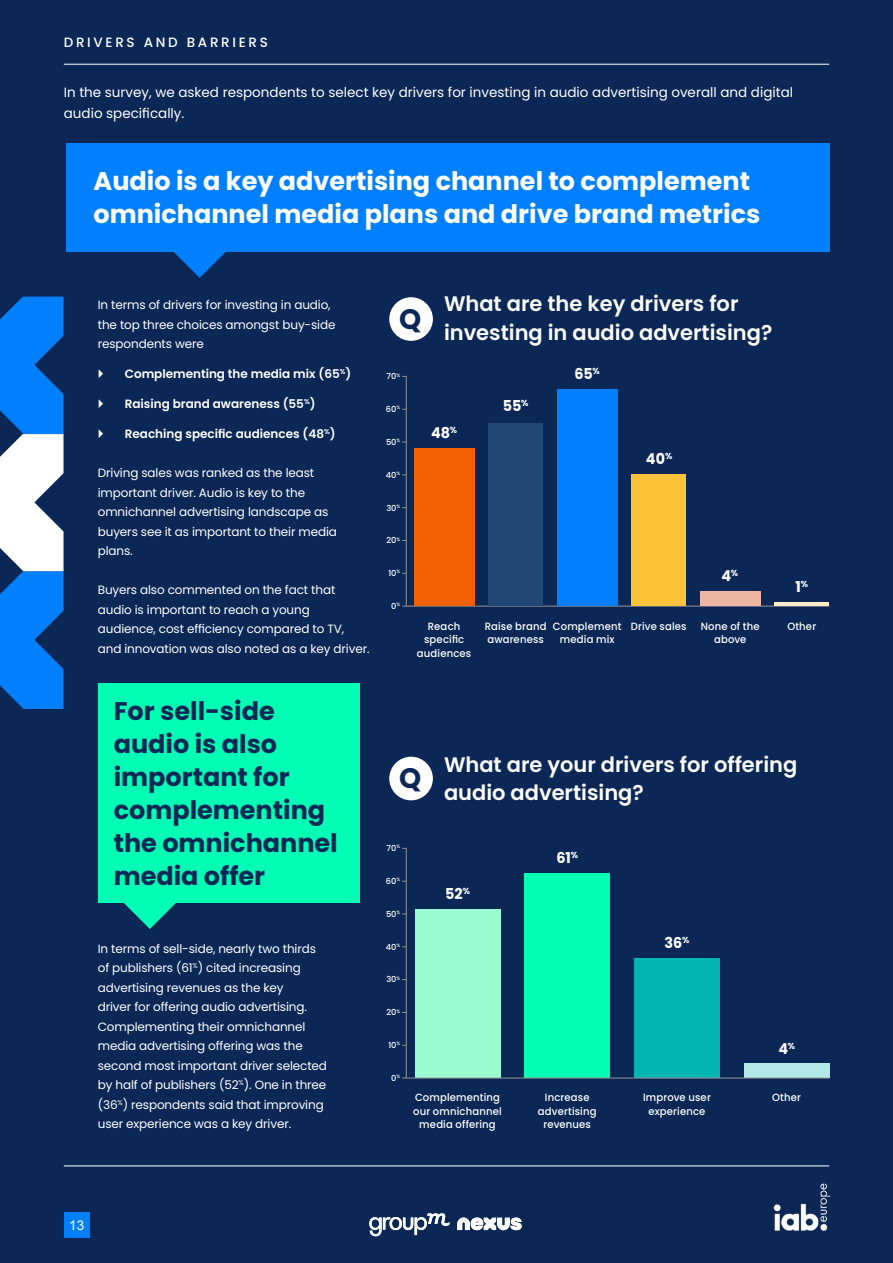
<style>
.page{position:relative;width:893px;height:1263px;background:#0a2756}
.page>*{position:absolute;margin:0;border:0;box-sizing:border-box;transform-origin:0 0}
.t1{font:700 28.2px "Poppins";color:#0a2756}
.t2{font:700 25.5px/33px "Poppins";color:#fff}
.t3{font:700 25.5px/33px "Poppins";color:#0a2756}
.t4{font:600 21px/28.5px "Poppins";color:#fff}
.t5{font:700 15px "Poppins";letter-spacing:-.005em;color:#fff;scale:.96 1}
.t6{font:13.5px/21px "Poppins";color:#fff}
.t7{font:500 13.5px "Poppins";letter-spacing:.2em;color:#fff}
.t8{font:13.5px "Arial";color:#fff}
.t9{font:12px/19.5px "Poppins";letter-spacing:-.01em;color:#fff}
.t10{font:600 12px "Poppins";color:#fff}
.t11{font:500 10.5px/13.5px "Poppins";letter-spacing:.015em;color:#fff;text-align:center;scale:.96 1}
.t12{font:500 8.25px "Poppins";color:#fff}
</style>
<div class="page">
<img style="left:773px;top:1183px;width:58px;height:48px">
<hr style="left:64px;top:64px;width:765px;height:1px;background:#fff">
<svg style="left:369px;top:1213px;width:81px;height:23px"></svg>
<svg style="left:457px;top:1217px;width:65px;height:13px"></svg>
<div style="left:64px;top:1212px;width:26px;height:26px;background:#0080ff"></div>
<hr style="left:64px;top:1165px;width:765px;height:1px;background:#fff">
<hr style="left:406px;top:606px;width:423px;height:1px;background:#949494">
<hr style="left:406px;top:376px;width:1px;height:230px;background:#949494">
<div style="left:631px;top:475px;width:55px;height:131px;background:#ffc23b"></div>
<div style="left:700px;top:592px;width:60px;height:14px;background:#efb6a3"></div>
<hr style="left:774px;top:603px;width:55px;height:3px;background:#ffedca">
<div style="left:557px;top:390px;width:60px;height:216px;background:#0080ff"></div>
<div style="left:488px;top:423px;width:55px;height:183px;background:#214776"></div>
<hr style="left:406px;top:848px;width:1px;height:230px;background:#949494">
<div style="left:744px;top:1063px;width:85px;height:15px;background:#b2e9e7"></div>
<div style="left:634px;top:958px;width:85px;height:120px;background:#00b5b1"></div>
<div style="left:525px;top:873px;width:85px;height:205px;background:#00ffb4"></div>
<svg style="left:0;top:297px;width:64px;height:412px"></svg>
<div style="left:389px;top:297px;width:44px;height:44px;background:#fff;border-radius:50%"></div>
<div style="left:389px;top:757px;width:44px;height:43px;background:#fff;border-radius:50%"></div>
<svg style="left:174px;top:252px;width:52px;height:26px"></svg>
<div style="left:66px;top:143px;width:763px;height:109px;background:#0080ff"></div>
<svg style="left:124px;top:903px;width:52px;height:26px"></svg>
<div style="left:98px;top:684px;width:262px;height:219px;background:#00ffb4"></div>
<div style="left:414px;top:448px;width:60px;height:158px;background:#f26101"></div>
<div style="left:415px;top:909px;width:85px;height:169px;background:#99fdd1"></div>
<hr style="left:406px;top:1078px;width:423px;height:1px;background:#949494">
<p class="t7" style="left:64px;top:35px;width:206px">DRIVERS AND BARRIERS</p>
<p class="t6" style="left:64px;top:82px;width:731px">In the survey, we asked respondents to select key drivers for investing in audio advertising overall and digital audio specifically.</p>
<h2 class="t2" style="left:94px;top:165px;width:668px">Audio is a key advertising channel to complement omnichannel media plans and drive brand metrics</h2>
<p class="t9" style="left:98px;top:295px;width:239px">In terms of drivers for investing in audio, the top three choices amongst buy-side respondents were</p>
<p class="t10" style="left:125px;top:367px;width:228px">Complementing the media mix (65<sup>%</sup>)</p>
<p class="t10" style="left:125px;top:397px;width:192px">Raising brand awareness (55<sup>%</sup>)</p>
<p class="t10" style="left:125px;top:427px;width:212px">Reaching specific audiences (48<sup>%</sup>)</p>
<p class="t9" style="left:98px;top:463px;width:241px">Driving sales was ranked as the least important driver. Audio is key to the omnichannel advertising landscape as buyers see it as important to their media plans.</p>
<p class="t9" style="left:98px;top:580px;width:273px">Buyers also commented on the fact that audio is important to reach a young audience, cost efficiency compared to TV, and innovation was also noted as a key driver.</p>
<h2 class="t3" style="left:114px;top:694px;width:226px">For sell-side audio is also important for complementing the omnichannel media offer</h2>
<p class="t9" style="left:98px;top:939px;width:231px">In terms of sell-side, nearly two thirds of publishers (61<sup>%</sup>) cited increasing advertising revenues as the key<br>driver for offering audio advertising.<br>Complementing their omnichannel media advertising offering was the second most important driver selected by half of publishers (52<sup>%</sup>). One in three (36<sup>%</sup>) respondents said that improving user experience was a key driver.</p>
<h1 class="t1" style="left:399px;top:303px;width:24px">Q</h1>
<p class="t12" style="left:387px;top:372px;width:15px">70<sup>%</sup></p>
<p class="t12" style="left:386px;top:404px;width:16px">60<sup>%</sup></p>
<p class="t12" style="left:386px;top:437px;width:16px">50<sup>%</sup></p>
<p class="t12" style="left:386px;top:470px;width:16px">40<sup>%</sup></p>
<p class="t12" style="left:386px;top:503px;width:16px">30<sup>%</sup></p>
<p class="t12" style="left:386px;top:536px;width:15px">20<sup>%</sup></p>
<p class="t12" style="left:388px;top:568px;width:13px">10<sup>%</sup></p>
<p class="t12" style="left:391px;top:601px;width:11px">0<sup>%</sup></p>
<h3 class="t4" style="left:444px;top:290px;width:330px">What are the key drivers for investing in audio advertising?</h3>
<p class="t5" style="left:431px;top:424px;width:29px">48<sup>%</sup></p>
<p class="t5" style="left:503px;top:397px;width:28px">55<sup>%</sup></p>
<p class="t5" style="left:574px;top:365px;width:28px">65<sup>%</sup></p>
<p class="t5" style="left:646px;top:450px;width:29px">40<sup>%</sup></p>
<p class="t5" style="left:721px;top:567px;width:19px">4<sup>%</sup></p>
<p class="t5" style="left:795px;top:578px;width:15px">1<sup>%</sup></p>
<p class="t11" style="left:417px;top:619px;width:58px">Reach specific audiences</p>
<p class="t11" style="left:485px;top:619px;width:66px">Raise brand</p>
<p class="t11" style="left:631px;top:619px;width:60px">Drive sales</p>
<p class="t11" style="left:487px;top:633px;width:60px">awareness</p>
<p class="t11" style="left:553px;top:619px;width:73px">Complement media mix</p>
<p class="t11" style="left:701px;top:619px;width:63px">None of the</p>
<p class="t11" style="left:787px;top:619px;width:32px">Other</p>
<p class="t11" style="left:714px;top:633px;width:35px">above</p>
<h1 class="t1" style="left:399px;top:762px;width:24px">Q</h1>
<p class="t12" style="left:387px;top:843px;width:15px">70<sup>%</sup></p>
<p class="t12" style="left:386px;top:876px;width:16px">60<sup>%</sup></p>
<p class="t12" style="left:386px;top:909px;width:16px">50<sup>%</sup></p>
<p class="t12" style="left:386px;top:942px;width:16px">40<sup>%</sup></p>
<p class="t12" style="left:386px;top:975px;width:16px">30<sup>%</sup></p>
<p class="t12" style="left:386px;top:1007px;width:15px">20<sup>%</sup></p>
<p class="t12" style="left:388px;top:1040px;width:13px">10<sup>%</sup></p>
<p class="t12" style="left:391px;top:1073px;width:11px">0<sup>%</sup></p>
<h3 class="t4" style="left:444px;top:750px;width:355px">What are your drivers for offering audio advertising?</h3>
<p class="t5" style="left:445px;top:885px;width:27px">52<sup>%</sup></p>
<p class="t5" style="left:556px;top:849px;width:24px">61<sup>%</sup></p>
<p class="t5" style="left:664px;top:934px;width:27px">36<sup>%</sup></p>
<p class="t5" style="left:778px;top:1039px;width:19px">4<sup>%</sup></p>
<p class="t11" style="left:413px;top:1091px;width:94px">Complementing our omnichannel media offering</p>
<p class="t11" style="left:538px;top:1091px;width:63px">Increase advertising revenues</p>
<p class="t11" style="left:643px;top:1091px;width:72px">Improve user experience</p>
<p class="t11" style="left:772px;top:1091px;width:32px">Other</p>
<p class="t8" style="left:69px;top:1216px;width:17px">13</p>
</div>
